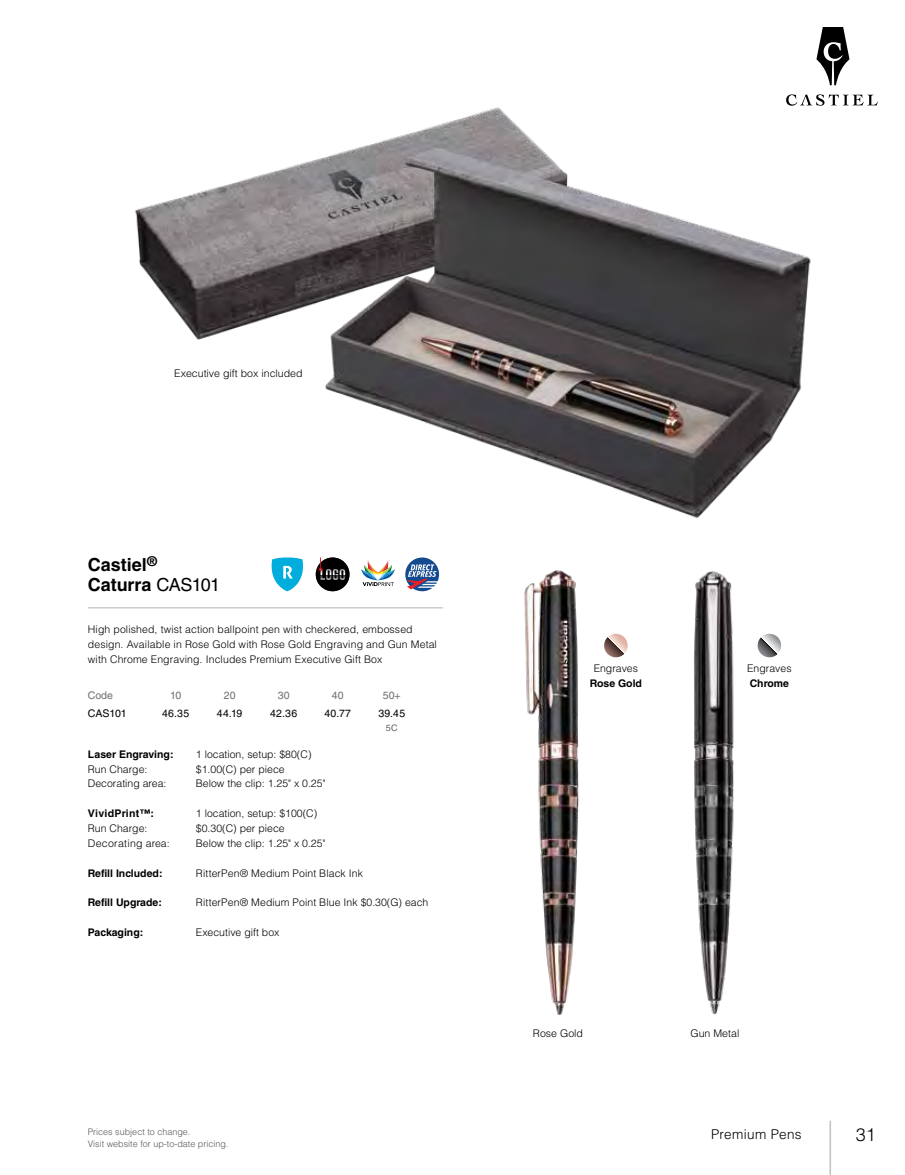
<style>
.page{position:relative;width:905px;height:1175px;background:#fff}
.page>*{position:absolute;margin:0;border:0;box-sizing:border-box;transform-origin:0 0}
.t1{font:700 18px/20.2px "Helvetica LT Std";color:#000}
.t2{font:300 18px "Helvetica LT Std";color:#000}
.t3{font:300 13.5px "Helvetica LT Std";letter-spacing:.025em;color:#000}
.t4{font:300 10.5px/15px "Helvetica LT Std";letter-spacing:.005em;color:#000}
.t5{font:700 10.5px "Helvetica LT Std";color:#000}
.t6{font:10.5px "Helvetica LT Std";letter-spacing:.02em;color:#000}
.t7{font:300 10.5px "Helvetica LT Std";letter-spacing:.025em;color:#000}
.t8{font:10.5px "Helvetica LT Std";color:#6d6e71}
.t9{font:700 10.5px "Helvetica LT Std";letter-spacing:.025em;color:#000}
.t10{font:300 9px/12px "Helvetica LT Std";color:#58595b}
.t11{font:9px "Helvetica LT Std";color:#636466}
.s1{font-weight:400}
</style>
<div class="page">
<img style="left:524px;top:570px;width:86px;height:445px">
<img style="left:694px;top:571px;width:69px;height:444px">
<svg style="left:757px;top:633px;width:24px;height:24px"></svg>
<svg style="left:604px;top:633px;width:23px;height:24px"></svg>
<img style="left:135px;top:85px;width:696px;height:434px">
<hr style="left:88px;top:607px;width:355px;height:1px;background:#b1b4b6">
<svg style="left:271px;top:557px;width:32px;height:34px"></svg>
<svg style="left:361px;top:561px;width:34px;height:25px"></svg>
<svg style="left:316px;top:564px;width:33px;height:27px"></svg>
<div style="left:316px;top:557px;width:33px;height:34px;background:#000;border-radius:50%"></div>
<svg style="left:316px;top:557px;width:29px;height:23px"></svg>
<svg style="left:405px;top:557px;width:34px;height:34px"></svg>
<hr style="left:829px;top:1120px;width:2px;height:54px;background:#000">
<svg style="left:816px;top:27px;width:33px;height:58px"></svg>
<svg style="left:786px;top:94px;width:92px;height:12px"></svg>
<p class="t4" style="left:174px;top:366px;width:130px">Executive gift box included</p>
<h1 class="t1" style="left:88px;top:554px;width:134px">Castiel<sup>®<br></sup>Caturra <span class="s1">CAS101</span></h1>
<p class="t4" style="left:88px;top:621px;width:350px">High polished, twist action ballpoint pen with checkered, embossed design. Available in Rose Gold with Rose Gold Engraving and Gun Metal with Chrome Engraving. Includes Premium Executive Gift Box</p>
<p class="t8" style="left:88px;top:689px;width:27px">Code</p>
<p class="t8" style="left:170px;top:689px;width:13px">10</p>
<p class="t8" style="left:224px;top:689px;width:13px">20</p>
<p class="t8" style="left:278px;top:689px;width:13px">30</p>
<p class="t8" style="left:332px;top:689px;width:13px">40</p>
<p class="t8" style="left:383px;top:689px;width:19px">50+</p>
<p class="t6" style="left:88px;top:707px;width:40px">CAS101</p>
<p class="t6" style="left:162px;top:707px;width:29px">46.35</p>
<p class="t6" style="left:217px;top:707px;width:27px">44.19</p>
<p class="t6" style="left:270px;top:707px;width:29px">42.36</p>
<p class="t6" style="left:324px;top:707px;width:28px">40.77</p>
<p class="t6" style="left:378px;top:707px;width:28px">39.45</p>
<p class="t11" style="left:386px;top:722px;width:13px">5C</p>
<p class="t5" style="left:88px;top:747px;width:87px">Laser Engraving:</p>
<p class="t4" style="left:196px;top:746px;width:117px">1 location, setup: $80(C)</p>
<p class="t4" style="left:88px;top:761px;width:61px">Run Charge:</p>
<p class="t4" style="left:196px;top:761px;width:90px">$1.00(C) per piece</p>
<p class="t4" style="left:88px;top:776px;width:80px">Decorating area:</p>
<p class="t4" style="left:196px;top:776px;width:131px">Below the clip: 1.25" x 0.25"</p>
<p class="t9" style="left:88px;top:807px;width:68px">VividPrint™:</p>
<p class="t4" style="left:196px;top:806px;width:123px">1 location, setup: $100(C)</p>
<p class="t4" style="left:88px;top:820px;width:61px">Run Charge:</p>
<p class="t4" style="left:196px;top:820px;width:90px">$0.30(C) per piece</p>
<p class="t7" style="left:88px;top:836px;width:83px">Decorating area:</p>
<p class="t4" style="left:196px;top:835px;width:131px">Below the clip: 1.25" x 0.25"</p>
<p class="t5" style="left:88px;top:866px;width:76px">Refill Included:</p>
<p class="t4" style="left:196px;top:865px;width:169px">RitterPen® Medium Point Black Ink</p>
<p class="t5" style="left:88px;top:896px;width:75px">Refill Upgrade:</p>
<p class="t4" style="left:196px;top:895px;width:234px">RitterPen® Medium Point Blue Ink $0.30(G) each</p>
<p class="t5" style="left:88px;top:926px;width:57px">Packaging:</p>
<p class="t4" style="left:196px;top:924px;width:85px">Executive gift box</p>
<p class="t10" style="left:88px;top:1125px;width:142px">Prices subject to change.<br>Visit website for up-to-date pricing.</p>
<p class="t4" style="left:593px;top:660px;width:46px">Engraves</p>
<p class="t5" style="left:589px;top:676px;width:54px">Rose Gold</p>
<p class="t4" style="left:747px;top:660px;width:46px">Engraves</p>
<p class="t5" style="left:749px;top:676px;width:41px">Chrome</p>
<p class="t4" style="left:533px;top:1025px;width:52px">Rose Gold</p>
<p class="t4" style="left:690px;top:1025px;width:50px">Gun Metal</p>
<p class="t3" style="left:711px;top:1125px;width:92px">Premium Pens</p>
<h1 class="t2" style="left:855px;top:1123px;width:22px">31</h1>
</div>
